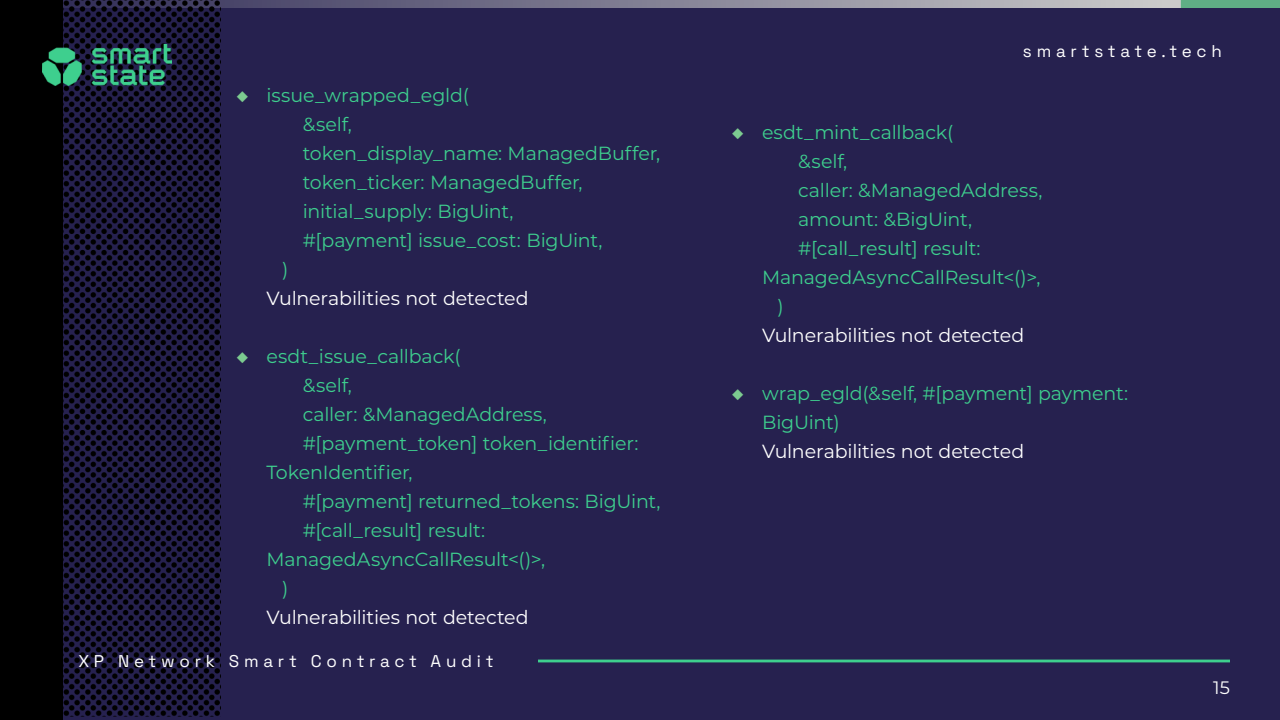
<style>
.page{position:relative;width:1280px;height:720px;background:#26214f}
.page>*{position:absolute;margin:0;border:0;box-sizing:border-box;transform-origin:0 0}
.t1{font:19px/29px "Montserrat";letter-spacing:-.005em;color:#3ecf8e}
.t2{font:19px "Montserrat";letter-spacing:-.005em;color:#fff}
.t3{font:18px "Montserrat";color:#fff}
.t4{font:300 17px "Space Grotesk";letter-spacing:.28em;color:#fff}
.s1{font-size:20px;color:#7ccb90}
</style>
<div class="page">
<svg style="left:220px;top:0;width:961px;height:8px;background:#8a889a"></svg>
<div style="left:1181px;top:0;width:99px;height:8px;background:#5fae85"></div>
<hr style="left:538px;top:660px;width:692px;height:2px;background:#3ecf8e">
<img style="left:0;top:0;width:220px;height:720px">
<img style="left:42px;top:44px;width:129px;height:41px">
<p class="t1" style="left:236px;top:80px;width:234px"><span class="s1">◆</span> issue_wrapped_egld(</p>
<p class="t1" style="left:303px;top:109px;width:51px">&amp;self,</p>
<p class="t1" style="left:303px;top:138px;width:359px">token_display_name: ManagedBuffer,</p>
<p class="t1" style="left:303px;top:167px;width:281px">token_ticker: ManagedBuffer,</p>
<p class="t1" style="left:303px;top:196px;width:212px">initial_supply: BigUint,</p>
<p class="t1" style="left:303px;top:225px;width:301px">#[payment] issue_cost: BigUint,</p>
<p class="t1" style="left:282px;top:254px;width:8px">)</p>
<p class="t2" style="left:266px;top:285px;width:264px">Vulnerabilities not detected</p>
<p class="t1" style="left:236px;top:341px;width:226px"><span class="s1">◆</span> esdt_issue_callback(</p>
<p class="t1" style="left:303px;top:370px;width:51px">&amp;self,</p>
<p class="t1" style="left:303px;top:399px;width:246px">caller: &amp;ManagedAddress,</p>
<p class="t1" style="left:303px;top:428px;width:337px">#[payment_token] token_identifier:</p>
<p class="t1" style="left:266px;top:457px;width:148px">TokenIdentifier,</p>
<p class="t1" style="left:303px;top:486px;width:359px">#[payment] returned_tokens: BigUint,</p>
<p class="t1" style="left:303px;top:515px;width:184px">#[call_result] result:</p>
<p class="t1" style="left:266px;top:544px;width:280px">ManagedAsyncCallResult&lt;()&gt;,</p>
<p class="t1" style="left:282px;top:573px;width:8px">)</p>
<p class="t2" style="left:266px;top:604px;width:264px">Vulnerabilities not detected</p>
<p class="t4" style="left:78px;top:649px;width:417px">XP Network Smart Contract Audit</p>
<p class="t4" style="left:1023px;top:39px;width:201px">smartstate.tech</p>
<p class="t1" style="left:732px;top:117px;width:223px"><span class="s1">◆</span> esdt_mint_callback(</p>
<p class="t1" style="left:798px;top:146px;width:51px">&amp;self,</p>
<p class="t1" style="left:798px;top:175px;width:246px">caller: &amp;ManagedAddress,</p>
<p class="t1" style="left:798px;top:204px;width:175px">amount: &amp;BigUint,</p>
<p class="t1" style="left:798px;top:233px;width:184px">#[call_result] result:</p>
<p class="t1" style="left:762px;top:262px;width:280px">ManagedAsyncCallResult&lt;()&gt;,</p>
<p class="t1" style="left:778px;top:291px;width:8px">)</p>
<p class="t2" style="left:762px;top:322px;width:264px">Vulnerabilities not detected</p>
<p class="t1" style="left:762px;top:378px;width:368px;text-indent:-30px"><span class="s1">◆</span> wrap_egld(&amp;self, #[payment] payment:<br>BigUint)</p>
<p class="t2" style="left:762px;top:438px;width:264px">Vulnerabilities not detected</p>
<p class="t3" style="left:1213px;top:675px;width:18px">15</p>
</div>
